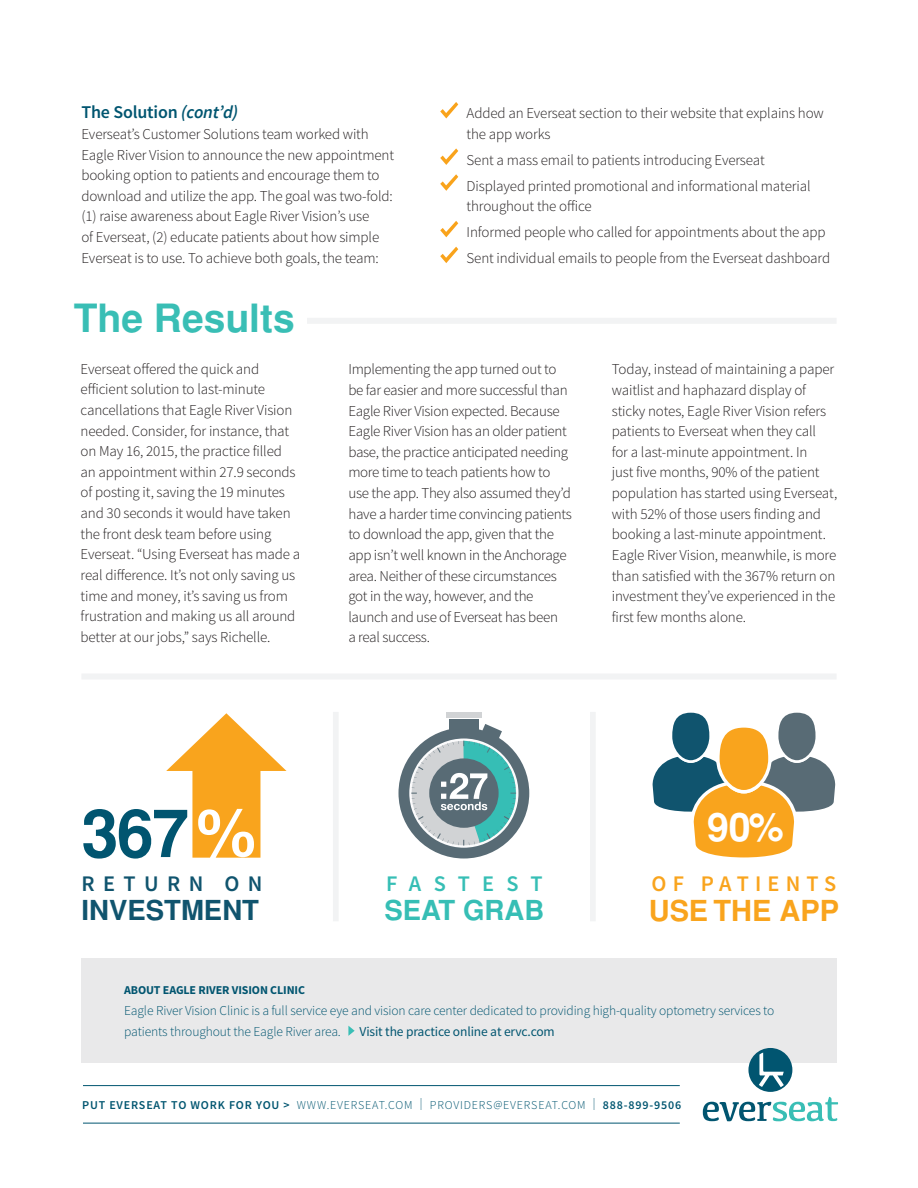
<style>
.page{position:relative;width:918px;height:1188px;background:#fff}
.page>*{position:absolute;margin:0;border:0;box-sizing:border-box;transform-origin:0 0}
.t1{font:700 66.6px "Helvetica";color:#015570}
.t2{font:700 39.45px "Helvetica";color:#fff}
.t3{font:700 39px "Helvetica";color:#39beb5}
.t4{font:700 28.95px "Helvetica";color:#f9a41d}
.t5{font:700 27.6px "Helvetica";color:#10546e}
.t6{font:700 27.6px "Helvetica";color:#36beb5}
.t7{font:600 22.35px "Source Sans Pro";letter-spacing:.275em;color:#f9a41d}
.t8{font:600 22.35px "Source Sans Pro";letter-spacing:.375em;color:#10546e}
.t9{font:600 22.35px "Source Sans Pro";letter-spacing:.54em;color:#36beb5}
.t10{font:600 18px "Source Sans Pro";letter-spacing:-.01em;color:#015570}
.t11{font:300 15px/20.7px "Source Sans Pro";letter-spacing:-.01em;color:#231f20}
.t12{font:300 13.5px/21px "Source Sans Pro";letter-spacing:-.01em;color:#015570}
.t13{font:13.5px "Source Sans Pro";letter-spacing:-.01em;color:#015570}
.t14{font:300 12px "Source Sans Pro";letter-spacing:.07em;color:#015570}
.t15{font:700 12px "Source Sans Pro";letter-spacing:-.01em;color:#015570}
.s1{font-style:italic}
.s2{font-weight:600}
</style>
<div class="page">
<div style="left:81px;top:673px;width:756px;height:7px;background:#f2f3f4"></div>
<svg style="left:652px;top:757px;width:184px;height:101px"></svg>
<div style="left:671px;top:711px;width:40px;height:51px;background:#10546e;border-radius:50%"></div>
<div style="left:670px;top:710px;width:42px;height:53px;border:3px solid #fff;border-radius:50%"></div>
<div style="left:777px;top:711px;width:40px;height:51px;background:#586b75;border-radius:50%"></div>
<div style="left:776px;top:710px;width:42px;height:53px;border:3px solid #fff;border-radius:50%"></div>
<div style="left:718px;top:726px;width:52px;height:66px;background:#f9a41d;border-radius:50%"></div>
<div style="left:716px;top:724px;width:56px;height:69px;border:3px solid #fff;border-radius:50%"></div>
<div style="left:590px;top:712px;width:6px;height:209px;background:#f2f3f4"></div>
<div style="left:333px;top:712px;width:6px;height:209px;background:#f2f3f4"></div>
<svg style="left:166px;top:713px;width:121px;height:145px"></svg>
<div style="left:399px;top:728px;width:130px;height:131px;background:#586b75;border-radius:50%"></div>
<div style="left:449px;top:719px;width:29px;height:11px;background:#586b75"></div>
<div style="left:446px;top:713px;width:35px;height:5px;background:#d1d3d5"></div>
<svg style="left:410px;top:724px;width:111px;height:123px"></svg>
<div style="left:81px;top:958px;width:756px;height:105px;background:#e9e9ea"></div>
<svg style="left:348px;top:1026px;width:7px;height:10px"></svg>
<div style="left:307px;top:318px;width:530px;height:6px;background:#f2f3f4"></div>
<svg style="left:440px;top:102px;width:18px;height:16px"></svg>
<svg style="left:440px;top:148px;width:18px;height:17px"></svg>
<svg style="left:440px;top:174px;width:18px;height:17px"></svg>
<svg style="left:440px;top:221px;width:18px;height:16px"></svg>
<svg style="left:440px;top:247px;width:18px;height:16px"></svg>
<hr style="left:83px;top:1085px;width:597px;height:1px;background:#015570">
<hr style="left:83px;top:1123px;width:597px;height:1px;background:#015570">
<svg style="left:703px;top:1097px;width:135px;height:24px"></svg>
<div style="left:748px;top:1048px;width:44px;height:44px;background:#015570;border-radius:50%"></div>
<svg style="left:759px;top:1052px;width:25px;height:35px"></svg>
<p class="t10" style="left:81px;top:101px;width:158px">The Solution <span class="s1">(cont’d)</span></p>
<p class="t11" style="left:81px;top:124px;width:314px">Everseat’s Customer Solutions team worked with Eagle River Vision to announce the new appointment booking option to patients and encourage them to download and utilize the app. The goal was two-fold: (1) raise awareness about Eagle River Vision’s use<br>of Everseat, (2) educate patients about how simple Everseat is to use. To achieve both goals, the team:</p>
<h3 class="t3" style="left:74px;top:295px;width:223px">The Results</h3>
<p class="t11" style="left:467px;top:103px;width:359px">Added an Everseat section to their website that explains how the app works</p>
<p class="t11" style="left:467px;top:147px;width:345px;line-height:25.8px">Sent a mass email to patients introducing Everseat<br>Displayed printed promotional and informational material</p>
<p class="t11" style="left:467px;top:194px;width:365px;line-height:25.8px">throughout the office<br>Informed people who called for appointments about the app<br>Sent individual emails to people from the Everseat dashboard</p>
<p class="t11" style="left:81px;top:359px;width:221px">Everseat offered the quick and efficient solution to last-minute cancellations that Eagle River Vision needed. Consider, for instance, that on May 16, 2015, the practice filled an appointment within 27.9 seconds of posting it, saving the 19 minutes and 30 seconds it would have taken the front desk team before using Everseat. “Using Everseat has made a real difference. It’s not only saving us time and money, it’s saving us from frustration and making us all around better at our jobs,” says Richelle.</p>
<p class="t11" style="left:348px;top:359px;width:225px">Implementing the app turned out to be far easier and more successful than Eagle River Vision expected. Because Eagle River Vision has an older patient base, the practice anticipated needing more time to teach patients how to use the app. They also assumed they’d have a harder time convincing patients to download the app, given that the app isn’t well known in the Anchorage area. Neither of these circumstances got in the way, however, and the launch and use of Everseat has been<br>a real success.</p>
<p class="t11" style="left:612px;top:359px;width:227px">Today, instead of maintaining a paper waitlist and haphazard display of sticky notes, Eagle River Vision refers patients to Everseat when they call<br>for a last-minute appointment. In<br>just five months, 90% of the patient population has started using Everseat, with 52% of those users finding and booking a last-minute appointment.<br>Eagle River Vision, meanwhile, is more than satisfied with the 367% return on investment they’ve experienced in the first few months alone.</p>
<h1 class="t1" style="left:81px;top:795px;width:109px">367</h1>
<h3 class="t8" style="left:81px;top:870px;width:182px">RETURN ON</h3>
<h3 class="t5" style="left:81px;top:894px;width:179px">INVESTMENT</h3>
<h3 class="t9" style="left:386px;top:870px;width:158px">FASTEST</h3>
<h3 class="t6" style="left:384px;top:894px;width:161px">SEAT GRAB</h3>
<h2 class="t2" style="left:707px;top:804px;width:78px">90%</h2>
<h3 class="t7" style="left:652px;top:870px;width:186px">OF PATIENTS</h3>
<h3 class="t4" style="left:649px;top:894px;width:192px">USE THE APP</h3>
<p class="t15" style="left:124px;top:982px;width:182px">ABOUT EAGLE RIVER VISION CLINIC</p>
<p class="t12" style="left:124px;top:1000px;width:652px">Eagle River Vision Clinic is a full service eye and vision care center dedicated to providing high-quality optometry services to patients throughout the Eagle River area.</p>
<p class="t13" style="left:360px;top:1023px;width:197px">Visit the practice online at ervc.com</p>
<p class="t14" style="left:82px;top:1098px;width:601px"><span class="s2">PUT EVERSEAT TO WORK FOR YOU &gt;</span> WWW.EVERSEAT.COM | PROVIDERS@EVERSEAT.COM | <span class="s2">888-899-9506</span></p>
</div>
